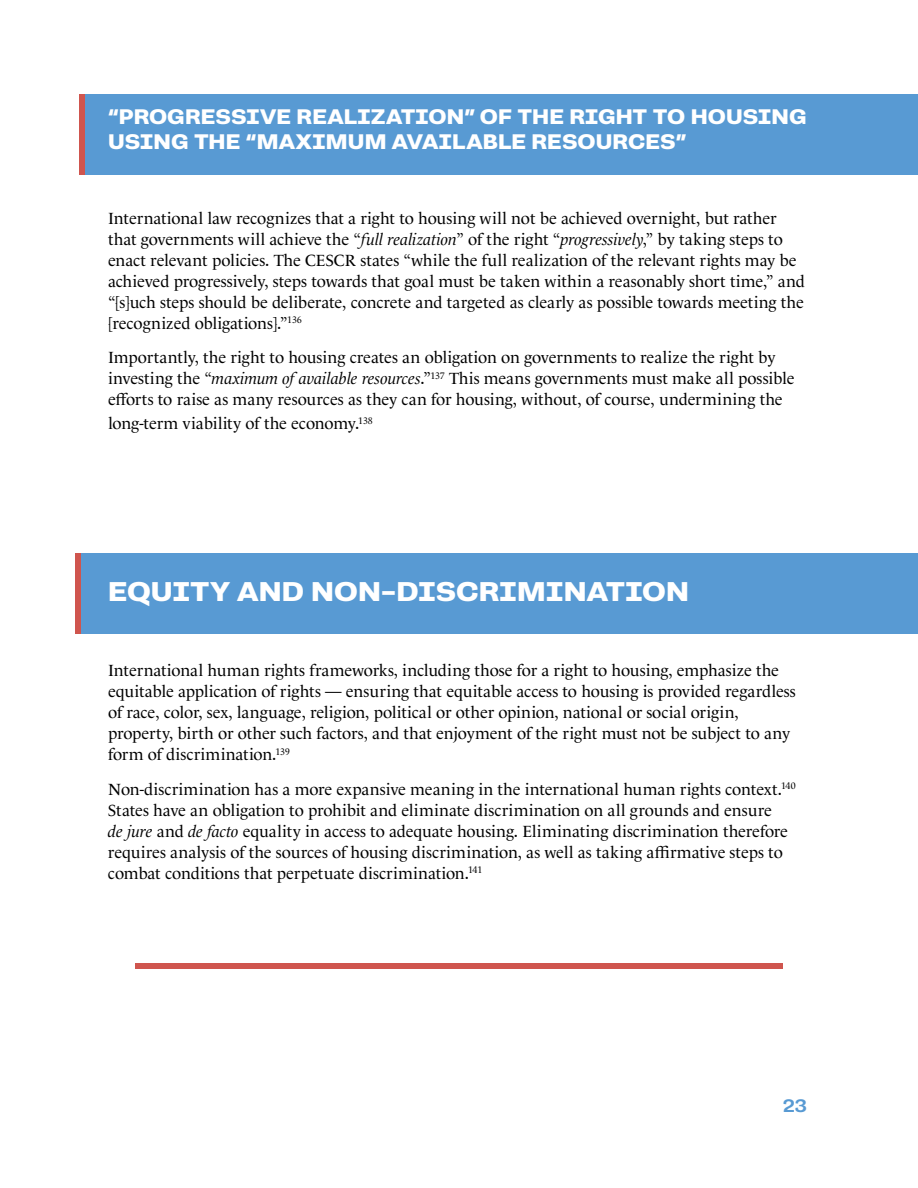
<style>
.page{position:relative;width:918px;height:1188px;background:#fff}
.page>*{position:absolute;margin:0;border:0;box-sizing:border-box;transform-origin:0 0}
.t1{font:700 27px "Campaign";letter-spacing:.005em;color:#fff}
.t2{font:700 21px/25.2px "Campaign";letter-spacing:.005em;color:#fff}
.t3{font:500 18px "Campaign";color:#589ad3}
.t4{font:16.5px/21px "Le Monde Livre Std";color:#000}
.s1{font-style:italic}
</style>
<div class="page">
<div style="left:81px;top:554px;width:837px;height:80px;background:#589ad3"></div>
<div style="left:76px;top:554px;width:5px;height:80px;background:#cf554e"></div>
<div style="left:85px;top:94px;width:833px;height:82px;background:#589ad3"></div>
<div style="left:80px;top:94px;width:5px;height:82px;background:#cf554e"></div>
<div style="left:135px;top:963px;width:648px;height:6px;background:#cf554e"></div>
<p class="t2" style="left:108px;top:104px;width:700px">“PROGRESSIVE REALIZATION” OF THE RIGHT TO HOUSING<br>USING THE “MAXIMUM AVAILABLE RESOURCES”</p>
<p class="t4" style="left:108px;top:208px;width:698px">International law recognizes that a right to housing will not be achieved overnight, but rather that governments will achieve the “<span class="s1">full realization</span>” of the right “<span class="s1">progressively</span>,” by taking steps to enact relevant policies. The CESCR states “while the full realization of the relevant rights may be achieved progressively, steps towards that goal must be taken within a reasonably short time,” and “[s]uch steps should be deliberate, concrete and targeted as clearly as possible towards meeting the [recognized obligations].”<sup>136</sup></p>
<p class="t4" style="left:108px;top:347px;width:688px">Importantly, the right to housing creates an obligation on governments to realize the right by investing the “<span class="s1">maximum of available resources</span>.”<sup>137</sup> This means governments must make all possible efforts to raise as many resources as they can for housing, without, of course, undermining the</p>
<p class="t4" style="left:108px;top:413px;width:266px">long-term viability of the economy.<sup>138</sup></p>
<h1 class="t1" style="left:108px;top:576px;width:582px">EQUITY AND NON-DISCRIMINATION</h1>
<p class="t4" style="left:108px;top:660px;width:689px">International human rights frameworks, including those for a right to housing, emphasize the equitable application of rights — ensuring that equitable access to housing is provided regardless of race, color, sex, language, religion, political or other opinion, national or social origin, property, birth or other such factors, and that enjoyment of the right must not be subject to any form of discrimination.<sup>139</sup></p>
<p class="t4" style="left:108px;top:779px;width:689px">Non-discrimination has a more expansive meaning in the international human rights context.<sup>140<br></sup>States have an obligation to prohibit and eliminate discrimination on all grounds and ensure<br><span class="s1">de jure</span> and <span class="s1">de facto</span> equality in access to adequate housing. Eliminating discrimination therefore requires analysis of the sources of housing discrimination, as well as taking affirmative steps to combat conditions that perpetuate discrimination.<sup>141</sup></p>
<p class="t3" style="left:783px;top:1095px;width:26px">23</p>
</div>
